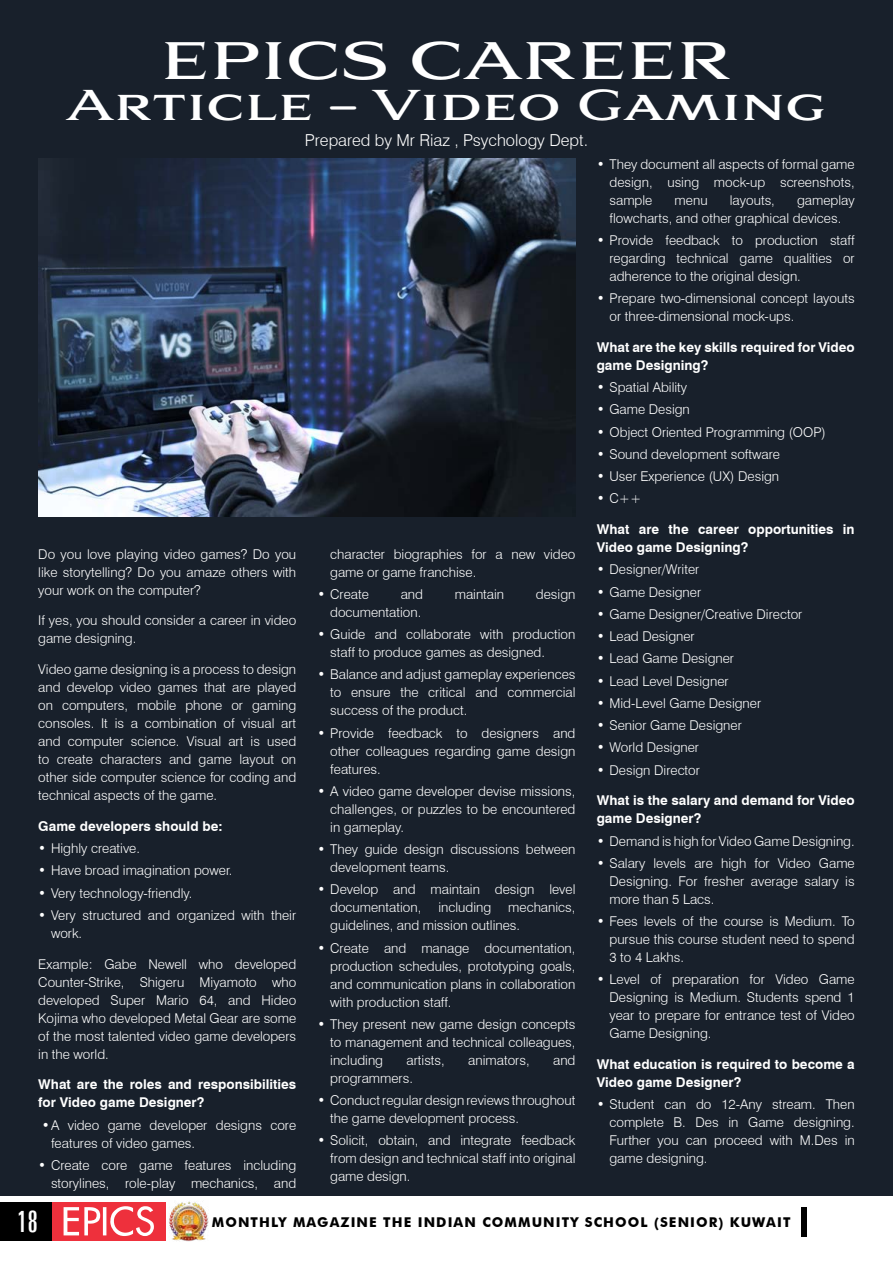
<style>
.page{position:relative;width:893px;height:1263px;background:#fff}
.page>*{position:absolute;margin:0;border:0;box-sizing:border-box;transform-origin:0 0}
.t1{font:700 49.5px "Aviano Serif";color:#fff}
.t2{font:700 40.5px "Aviano Serif";color:#fff}
.t3{font:extra-condensed 30px "Zurich BT";color:#fff}
.t4{font:300 16.5px "Swiss 721 BT";color:#fff}
.t5{font:300 13.5px/18px "Swiss 721 BT";color:#fff;text-align:justify}
.t6{font:700 13.5px/18px "Swiss 721 BT";color:#fff}
.t7{font:700 13.5px "Futura BT";letter-spacing:.08em;color:#000}
</style>
<div class="page">
<div style="left:0;top:0;width:893px;height:1196px;background:#18202b"></div>
<img style="left:38px;top:158px;width:537px;height:359px">
<div style="left:0;top:1202px;width:53px;height:39px;background:#000"></div>
<div style="left:53px;top:1202px;width:113px;height:39px;background:#ee303c"></div>
<svg style="left:64px;top:1206px;width:90px;height:30px"></svg>
<div style="left:801px;top:1207px;width:6px;height:29px;background:#000"></div>
<img style="left:169px;top:1201px;width:40px;height:40px">
<h1 class="t1" style="left:160px;top:29px;width:574px">EPICS CAREER</h1>
<h2 class="t2" style="left:67px;top:78px;width:761px">Article – Video Gaming</h2>
<p class="t4" style="left:305px;top:130px;width:285px">Prepared by Mr Riaz , Psychology Dept.</p>
<p class="t5" style="left:38px;top:545px;width:259px">Do you love playing video games? Do you like storytelling? Do you amaze others with your work on the computer?</p>
<p class="t5" style="left:38px;top:611px;width:259px">If yes, you should consider a career in video game designing.</p>
<p class="t5" style="left:38px;top:660px;width:259px">Video game designing is a process to design and develop video games that are played on computers, mobile phone or gaming consoles. It is a combination of visual art and computer science. Visual art is used to create characters and game layout on other side computer science for coding and technical aspects of the game.</p>
<p class="t6" style="left:38px;top:817px;width:186px">Game developers should be:</p>
<p class="t5" style="left:38px;top:839px;width:103px">• Highly creative.</p>
<p class="t5" style="left:38px;top:861px;width:196px">• Have broad imagination power.</p>
<p class="t5" style="left:38px;top:884px;width:156px">• Very technology-friendly.</p>
<p class="t5" style="left:51px;top:906px;width:247px;text-indent:-13px">• Very structured and organized with their work.</p>
<p class="t5" style="left:38px;top:955px;width:259px">Example: Gabe Newell who developed Counter-Strike, Shigeru Miyamoto who developed Super Mario 64, and Hideo Kojima who developed Metal Gear are some of the most talented video game developers in the world.</p>
<p class="t6" style="left:38px;top:1075px;width:259px">What are the roles and responsibilities for Video game Designer?</p>
<p class="t5" style="left:51px;top:1115px;width:247px;text-indent:-9px">•A video game developer designs core features of video games.</p>
<p class="t5" style="left:38px;top:1156px;width:259px;text-align:right">• Create core game features including storylines, role-play mechanics, and</p>
<p class="t5" style="left:330px;top:545px;width:247px">character biographies for a new video game or game franchise.</p>
<p class="t5" style="left:317px;top:585px;width:53px">• Create</p>
<p class="t5" style="left:401px;top:585px;width:24px">and</p>
<p class="t5" style="left:455px;top:585px;width:51px">maintain</p>
<p class="t5" style="left:536px;top:585px;width:41px">design</p>
<p class="t5" style="left:330px;top:603px;width:93px">documentation.</p>
<p class="t5" style="left:330px;top:625px;width:247px;text-indent:-13px">• Guide and collaborate with production staff to produce games as designed.</p>
<p class="t5" style="left:330px;top:665px;width:247px;text-indent:-13px">• Balance and adjust gameplay experiences to ensure the critical and commercial success of the product.</p>
<p class="t5" style="left:330px;top:724px;width:247px;text-indent:-13px">• Provide feedback to designers and other colleagues regarding game design features.</p>
<p class="t5" style="left:330px;top:782px;width:247px;text-indent:-13px">• A video game developer devise missions, challenges, or puzzles to be encountered in gameplay.</p>
<p class="t5" style="left:330px;top:840px;width:247px;text-indent:-13px">• They guide design discussions between development teams.</p>
<p class="t5" style="left:330px;top:880px;width:247px;text-indent:-13px">• Develop and maintain design level documentation,</p>
<p class="t5" style="left:330px;top:898px;width:247px;text-indent:178px">mechanics, guidelines, and mission outlines.</p>
<p class="t5" style="left:330px;top:938px;width:247px;text-indent:-13px">• Create and manage documentation, production schedules, prototyping goals, and communication plans in collaboration with production staff.</p>
<p class="t5" style="left:330px;top:1015px;width:247px;text-indent:-13px">• They present new game design concepts to management and technical colleagues, including</p>
<p class="t5" style="left:438px;top:898px;width:54px">including</p>
<p class="t5" style="left:407px;top:1051px;width:40px">artists,</p>
<p class="t5" style="left:468px;top:1051px;width:63px">animators,</p>
<p class="t5" style="left:553px;top:1051px;width:24px">and</p>
<p class="t5" style="left:330px;top:1069px;width:84px">programmers.</p>
<p class="t5" style="left:330px;top:1091px;width:247px;text-indent:-13px">• Conduct regular design reviews throughout the game development process.</p>
<p class="t5" style="left:330px;top:1131px;width:247px;text-indent:-13px">• Solicit, obtain, and integrate feedback from design and technical staff into original game design.</p>
<p class="t5" style="left:609px;top:155px;width:247px;text-indent:-13px">• They document all aspects of formal game design, using mock-up screenshots, sample</p>
<p class="t5" style="left:609px;top:191px;width:247px;text-indent:188px">gameplay flowcharts, and other graphical devices.</p>
<p class="t5" style="left:609px;top:231px;width:247px;text-indent:-13px">• Provide feedback to production staff regarding technical game qualities or adherence to the original design.</p>
<p class="t5" style="left:609px;top:289px;width:247px;text-indent:-13px">• Prepare two-dimensional concept layouts or three-dimensional mock-ups.</p>
<p class="t6" style="left:597px;top:338px;width:259px">What are the key skills required for Video game Designing?</p>
<p class="t5" style="left:597px;top:378px;width:92px">• Spatial Ability</p>
<p class="t5" style="left:597px;top:400px;width:95px">• Game Design</p>
<p class="t5" style="left:597px;top:423px;width:231px">• Object Oriented Programming (OOP)</p>
<p class="t5" style="left:597px;top:445px;width:185px">• Sound development software</p>
<p class="t5" style="left:597px;top:467px;width:184px">• User Experience (UX) Design</p>
<p class="t5" style="left:597px;top:489px;width:46px">• C++</p>
<p class="t6" style="left:597px;top:520px;width:259px">What are the career opportunities in<br>Video game Designing?</p>
<p class="t5" style="left:597px;top:560px;width:104px">• Designer/Writer</p>
<p class="t5" style="left:597px;top:583px;width:106px">• Game Designer</p>
<p class="t5" style="left:597px;top:605px;width:207px">• Game Designer/Creative Director</p>
<p class="t5" style="left:597px;top:627px;width:99px">• Lead Designer</p>
<p class="t5" style="left:597px;top:649px;width:139px">• Lead Game Designer</p>
<p class="t5" style="left:597px;top:672px;width:133px">• Lead Level Designer</p>
<p class="t5" style="left:597px;top:694px;width:166px">• Mid-Level Game Designer</p>
<p class="t5" style="left:597px;top:716px;width:147px">• Senior Game Designer</p>
<p class="t5" style="left:597px;top:738px;width:104px">• World Designer</p>
<p class="t5" style="left:597px;top:761px;width:105px">• Design Director</p>
<p class="t6" style="left:597px;top:791px;width:259px">What is the salary and demand for Video game Designer?</p>
<p class="t5" style="left:597px;top:832px;width:259px">• Demand is high for Video Game Designing.</p>
<p class="t5" style="left:609px;top:854px;width:247px;text-indent:-13px">• Salary levels are high for Video Game Designing. For fresher average salary is more than 5 Lacs.</p>
<p class="t5" style="left:609px;top:912px;width:247px;text-indent:-13px">• Fees levels of the course is Medium. To pursue this course student need to spend 3 to 4 Lakhs.</p>
<p class="t5" style="left:609px;top:970px;width:247px;text-indent:-13px">• Level of preparation for Video Game Designing is Medium. Students spend 1 year to prepare for entrance test of Video Game Designing.</p>
<p class="t6" style="left:597px;top:1055px;width:259px">What education is required to become a<br>Video game Designer?</p>
<p class="t5" style="left:609px;top:1095px;width:247px;text-indent:-13px">• Student can do 12-Any stream. Then complete B. Des in Game designing.<br>Further you can proceed with M.Des in game designing.</p>
<p class="t5" style="left:675px;top:191px;width:34px">menu</p>
<p class="t5" style="left:730px;top:191px;width:47px">layouts,</p>
<h3 class="t3" style="left:17px;top:1204px;width:23px">18</h3>
<p class="t7" style="left:212px;top:1214px;width:580px">MONTHLY MAGAZINE THE INDIAN COMMUNITY SCHOOL (SENIOR) KUWAIT</p>
</div>
